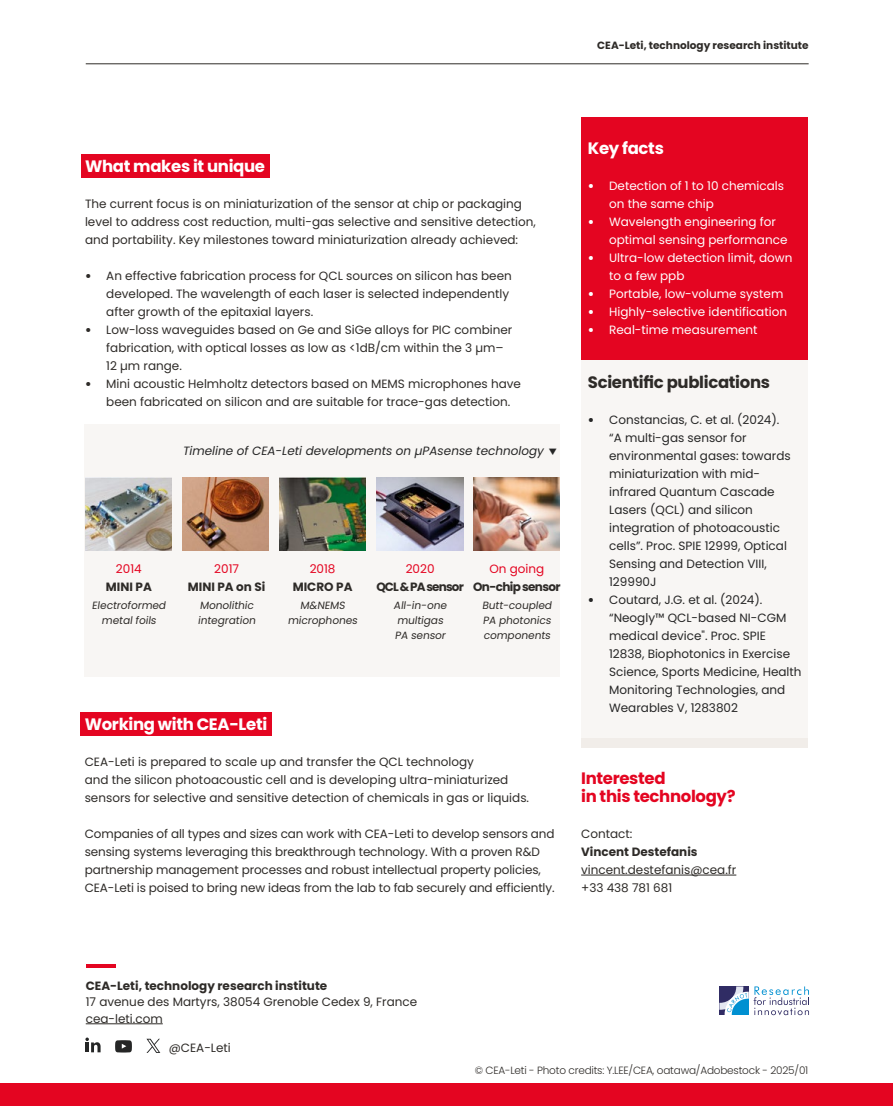
<style>
.page{position:relative;width:893px;height:1106px;background:#fff}
.page>*{position:absolute;margin:0;border:0;box-sizing:border-box;transform-origin:0 0}
.INTERTITRE{font:700 16.5px "Poppins";letter-spacing:-.02em;color:#fff}
.CONTACT{font:700 16.5px/18px "Poppins";letter-spacing:-.02em;color:#e40521}
.INTERTITRE-2{font:700 16.5px "Poppins";letter-spacing:-.02em;color:#2e2b28}
.TXT_courant{font:12px/18px "Poppins";color:#2e2b28}
.t1{font:12px/18px "Poppins";color:#262626}
.t2{font:12px/18px "Poppins";color:#fff}
.LEGENDE_fleche_bas_d{font:italic 12px "Poppins";color:#262626}
.TXT_courant-2{font:700 12px "Poppins";color:#2e2b28}
.TXT_courant-3{font:12px "Poppins";color:#e40521}
.TXT_courant-4{font:700 12px "Poppins";letter-spacing:-.05em;color:#2e2b28}
.TXT_courant-5{font:700 12px "Poppins";letter-spacing:-.07em;color:#2e2b28}
.TXT_courant-6{font:10.5px/15px "Poppins";color:#2e2b28;text-align:center}
.CREDIT_REF{font:300 10.5px "Poppins";letter-spacing:-.02em;color:#2e2b28}
.t3{font:700 10.5px "Poppins";color:#2e2b28}
.s1{font-weight:900}
.s2{font-weight:700}
</style>
<div class="page">
<div style="left:581px;top:117px;width:227px;height:243px;background:#e40521"></div>
<div style="left:581px;top:360px;width:227px;height:378px;background:#f8f6f4"></div>
<div style="left:85px;top:424px;width:475px;height:252px;background:#f8f6f4"></div>
<div style="left:81px;top:154px;width:189px;height:24px;background:#e40521"></div>
<div style="left:80px;top:712px;width:192px;height:24px;background:#e40521"></div>
<hr style="left:581px;top:874px;width:155px;height:1px;background:#2e2b28">
<div style="left:581px;top:738px;width:227px;height:9px;background:#f1ede9"></div>
<img style="left:279px;top:478px;width:87px;height:72px">
<img style="left:85px;top:478px;width:86px;height:72px">
<img style="left:377px;top:478px;width:86px;height:72px">
<img style="left:473px;top:478px;width:87px;height:72px">
<img style="left:182px;top:478px;width:87px;height:72px">
<div style="left:0;top:1083px;width:893px;height:23px;background:#e40521"></div>
<svg style="left:719px;top:986px;width:90px;height:29px"></svg>
<hr style="left:86px;top:64px;width:723px;height:1px;background:#2e2b28">
<hr style="left:86px;top:964px;width:30px;height:3px;background:#e40521">
<hr style="left:86px;top:1023px;width:77px;height:1px;background:#2e2b28">
<svg style="left:115px;top:1040px;width:17px;height:12px"></svg>
<svg style="left:85px;top:1037px;width:16px;height:15px"></svg>
<svg style="left:146px;top:1038px;width:14px;height:14px"></svg>
<p class="t3" style="left:597px;top:40px;width:213px">CEA-Leti, technology research institute</p>
<p class="INTERTITRE" style="left:85px;top:156px;width:182px">What makes it unique</p>
<p class="TXT_courant" style="left:85px;top:195px;width:452px">The current focus is on miniaturization of the sensor at chip or packaging level to address cost reduction, multi-gas selective and sensitive detection, and portability. Key milestones toward miniaturization already achieved:</p>
<p class="TXT_courant" style="left:106px;top:267px;width:407px;text-indent:-21px"><span class="s1">•</span> An effective fabrication process for QCL sources on silicon has been developed. The wavelength of each laser is selected independently after growth of the epitaxial layers.</p>
<p class="TXT_courant" style="left:106px;top:321px;width:408px;text-indent:-21px"><span class="s1">•</span> Low-loss waveguides based on Ge and SiGe alloys for PIC combiner fabrication, with optical losses as low as &lt;1dB/cm within the 3 μm–<br>12 μm range.</p>
<p class="TXT_courant" style="left:106px;top:375px;width:416px;text-indent:-21px"><span class="s1">•</span> Mini acoustic Helmholtz detectors based on MEMS microphones have been fabricated on silicon and are suitable for trace-gas detection.</p>
<p class="LEGENDE_fleche_bas_d" style="left:183px;top:443px;width:362px">Timeline of CEA-Leti developments on µPAsense technology</p>
<p class="TXT_courant-3" style="left:116px;top:562px;width:27px">2014</p>
<p class="TXT_courant-2" style="left:106px;top:580px;width:47px">MINI PA</p>
<p class="TXT_courant-6" style="left:92px;top:598px;width:78px">Electroformed metalfoils</p>
<p class="TXT_courant-3" style="left:214px;top:562px;width:26px">2017</p>
<p class="TXT_courant-2" style="left:188px;top:580px;width:79px">MINI PA on Si</p>
<p class="TXT_courant-6" style="left:198px;top:598px;width:62px;text-align:left">Monolithic integration</p>
<p class="TXT_courant-3" style="left:310px;top:562px;width:27px">2018</p>
<p class="TXT_courant-2" style="left:293px;top:580px;width:61px">MICRO PA</p>
<p class="TXT_courant-6" style="left:288px;top:598px;width:74px">M&amp;NEMS microphones</p>
<p class="TXT_courant-3" style="left:406px;top:562px;width:30px">2020</p>
<p class="TXT_courant-5" style="left:376px;top:580px;width:89px">QCL &amp; PA sensor</p>
<p class="TXT_courant-6" style="left:394px;top:598px;width:57px;text-align:left">All-in-one multigas<br>PA sensor</p>
<p class="TXT_courant-3" style="left:489px;top:562px;width:56px">On going</p>
<p class="TXT_courant-4" style="left:473px;top:580px;width:89px">On-chip sensor</p>
<p class="TXT_courant-6" style="left:482px;top:598px;width:74px;text-align:justify">Butt-coupled PA photonics components</p>
<p class="INTERTITRE" style="left:85px;top:714px;width:184px">Working with CEA-Leti</p>
<p class="TXT_courant" style="left:85px;top:753px;width:446px">CEA-Leti is prepared to scale up and transfer the QCL technology<br>and the silicon photoacoustic cell and is developing ultra-miniaturized sensors for selective and sensitive detection of chemicals in gas or liquids.</p>
<p class="TXT_courant" style="left:85px;top:825px;width:471px">Companies of all types and sizes can work with CEA-Leti to develop sensors and sensing systems leveraging this breakthrough technology. With a proven R&amp;D partnership management processes and robust intellectual property policies, CEA-Leti is poised to bring new ideas from the lab to fab securely and efficiently.</p>
<p class="INTERTITRE" style="left:588px;top:138px;width:77px">Key facts</p>
<p class="t2" style="left:609px;top:177px;width:176px;text-indent:-21px"><span class="s1">•</span> Detection of 1 to 10 chemicals on the same chip</p>
<p class="t2" style="left:609px;top:213px;width:180px;text-indent:-21px"><span class="s1">•</span> Wavelength engineering for optimal sensing performance</p>
<p class="t2" style="left:609px;top:249px;width:185px;text-indent:-21px"><span class="s1">•</span> Ultra-low detection limit, down to a few ppb</p>
<p class="t2" style="left:588px;top:285px;width:197px"><span class="s1">•</span> Portable, low-volume system</p>
<p class="t2" style="left:588px;top:303px;width:201px"><span class="s1">•</span> Highly-selective identification</p>
<p class="t2" style="left:588px;top:321px;width:171px"><span class="s1">•</span> Real-time measurement</p>
<p class="INTERTITRE-2" style="left:588px;top:372px;width:184px">Scientific publications</p>
<p class="t1" style="left:609px;top:411px;width:183px;text-indent:-21px"><span class="s1">•</span> Constancias, C. et al. (2024). “A multi-gas sensor for environmental gases: towards miniaturization with mid&shy;infrared Quantum Cascade<br>Lasers (QCL) and silicon integration of photoacoustic cells”. Proc. SPIE 12999, Optical<br>Sensing and Detection VIII,<br>129990J</p>
<p class="t1" style="left:609px;top:591px;width:194px;text-indent:-21px"><span class="s1">•</span> Coutard, J.G. et al. (2024). “Neogly™ QCL-based NI-CGM medical device". Proc. SPIE<br>12838, Biophotonics in Exercise<br>Science, Sports Medicine, Health<br>Monitoring Technologies, and<br>Wearables V, 1283802</p>
<p class="CONTACT" style="left:581px;top:769px;width:156px">Interested<br>in this technology?</p>
<p class="TXT_courant" style="left:581px;top:825px;width:53px">Contact:</p>
<p class="TXT_courant-2" style="left:581px;top:845px;width:118px">Vincent Destefanis</p>
<p class="TXT_courant" style="left:581px;top:861px;width:157px">vincent.destefanis@cea.fr</p>
<p class="TXT_courant" style="left:581px;top:879px;width:93px">+33 438 781 681</p>
<p class="TXT_courant" style="left:86px;top:977px;width:333px;line-height:16.5px"><span class="s2">CEA-Leti, technology research institute<br></span>17 avenue des Martyrs, 38054 Grenoble Cedex 9, France cea-leti.com</p>
<p class="TXT_courant" style="left:169px;top:1038px;width:64px">@CEA-Leti</p>
<p class="CREDIT_REF" style="left:475px;top:1064px;width:335px">© CEA-Leti - Photo credits: Y.LEE/CEA, oatawa/Adobestock - 2025/01</p>
</div>
